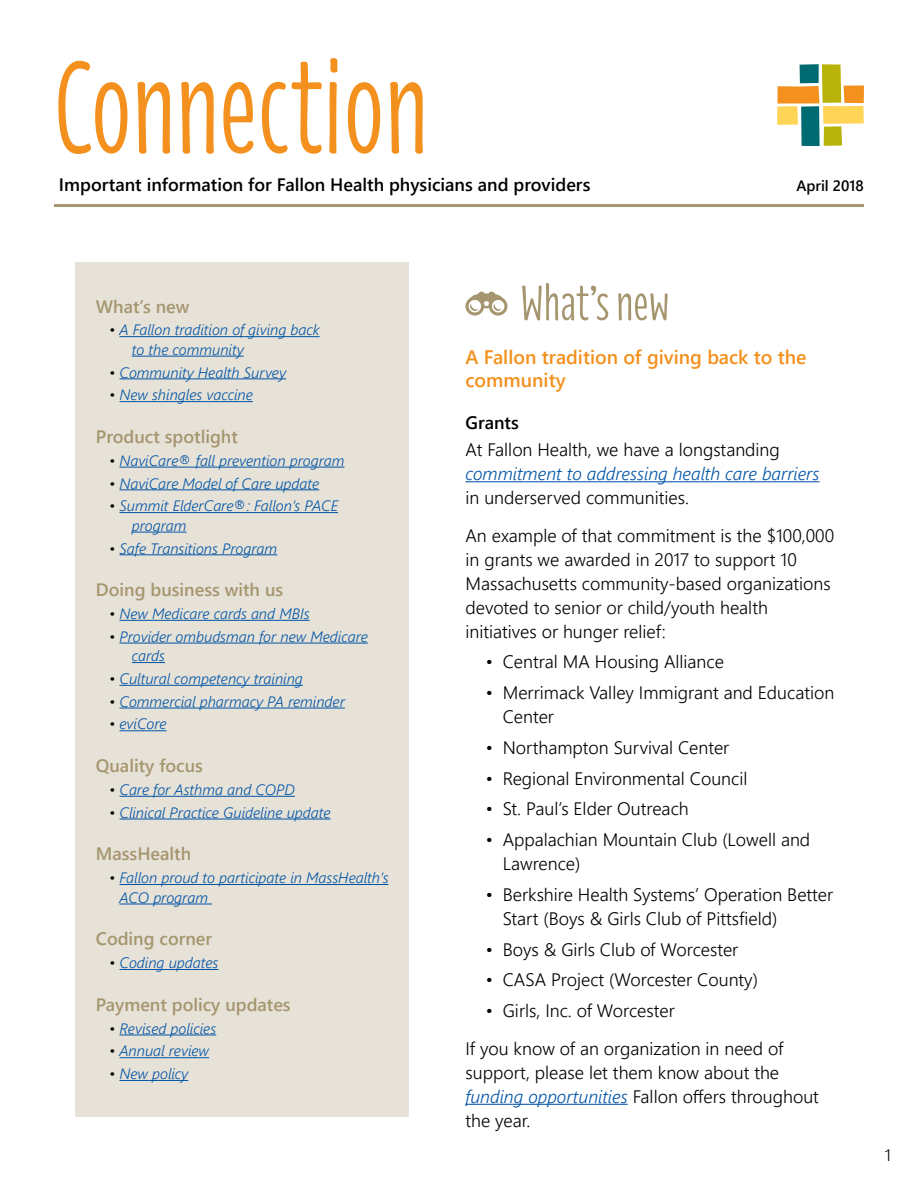
<style>
.page{position:relative;width:918px;height:1188px;background:#fff}
.page>*{position:absolute;margin:0;border:0;box-sizing:border-box;transform-origin:0 0}
.t1{font:135px "Florence";color:#f4901d}
.t2{font:51px "Florence";color:#a5966f;scale:1.05 1}
.t3{font:19.5px/23.4px "Webly Sleek UI Semibold";color:#f4901d}
.t4{font:18px/24px "Webly Sleek UI Semilight";color:#000}
.t5{font:18px "Webly Sleek UI Semibold";color:#a5966f}
.t6{font:18px "Webly Sleek UI Semibold";color:#000}
.t7{font:italic 18px "Webly Sleek UI Semilight";color:#0054a6}
.t8{font:16.5px "Webly Sleek UI Semilight";color:#000}
.t9{font:italic 15px/19.5px "Webly Sleek UI Semilight";color:#0054a6}
.t10{font:15px "Webly Sleek UI Semibold";color:#000}
.s1{font-style:normal;color:#000}
.s2{font-style:italic;color:#0054a6}
</style>
<div class="page">
<hr style="left:54px;top:204px;width:810px;height:3px;background:#a5966f">
<svg style="left:777px;top:64px;width:87px;height:82px"></svg>
<div style="left:76px;top:262px;width:333px;height:855px;background:#e7e2d8"></div>
<hr style="left:119px;top:336px;width:201px;height:1px;background:#0054a6">
<hr style="left:132px;top:356px;width:112px;height:1px;background:#0054a6">
<hr style="left:119px;top:378px;width:167px;height:1px;background:#0054a6">
<hr style="left:119px;top:401px;width:134px;height:1px;background:#0054a6">
<hr style="left:119px;top:467px;width:226px;height:1px;background:#0054a6">
<hr style="left:119px;top:489px;width:200px;height:1px;background:#0054a6">
<hr style="left:119px;top:512px;width:219px;height:1px;background:#0054a6">
<hr style="left:132px;top:532px;width:55px;height:1px;background:#0054a6">
<hr style="left:119px;top:554px;width:158px;height:1px;background:#0054a6">
<hr style="left:119px;top:620px;width:191px;height:1px;background:#0054a6">
<hr style="left:119px;top:643px;width:249px;height:1px;background:#0054a6">
<hr style="left:132px;top:662px;width:33px;height:1px;background:#0054a6">
<hr style="left:119px;top:685px;width:184px;height:1px;background:#0054a6">
<hr style="left:119px;top:708px;width:226px;height:1px;background:#0054a6">
<hr style="left:119px;top:730px;width:48px;height:1px;background:#0054a6">
<hr style="left:119px;top:796px;width:176px;height:1px;background:#0054a6">
<hr style="left:119px;top:819px;width:212px;height:1px;background:#0054a6">
<hr style="left:119px;top:884px;width:270px;height:1px;background:#0054a6">
<hr style="left:119px;top:904px;width:93px;height:1px;background:#0054a6">
<hr style="left:119px;top:969px;width:99px;height:1px;background:#0054a6">
<hr style="left:119px;top:1035px;width:97px;height:1px;background:#0054a6">
<hr style="left:119px;top:1057px;width:90px;height:1px;background:#0054a6">
<hr style="left:119px;top:1080px;width:69px;height:1px;background:#0054a6">
<hr style="left:465px;top:481px;width:355px;height:1px;background:#0054a6">
<hr style="left:465px;top:1104px;width:163px;height:1px;background:#0054a6">
<svg style="left:465px;top:292px;width:43px;height:24px"></svg>
<h1 class="t1" style="left:54px;top:-1px;width:376px">Connection</h1>
<p class="t6" style="left:59px;top:171px;width:533px">Important information for Fallon Health physicians and providers</p>
<p class="t10" style="left:796px;top:174px;width:69px">April 2018</p>
<p class="t5" style="left:96px;top:293px;width:95px">What’s new</p>
<p class="t9" style="left:132px;top:320px;width:189px;text-indent:-22px"><span class="s1">•</span> A Fallon tradition of giving back to the community</p>
<p class="t9" style="left:109px;top:362px;width:178px"><span class="s1">•</span> Community Health Survey</p>
<p class="t9" style="left:109px;top:385px;width:145px"><span class="s1">•</span> New shingles vaccine</p>
<p class="t5" style="left:96px;top:423px;width:144px">Product spotlight</p>
<p class="t9" style="left:109px;top:450px;width:237px"><span class="s1">•</span> NaviCare® fall prevention program</p>
<p class="t9" style="left:109px;top:473px;width:211px"><span class="s1">•</span> NaviCare Model of Care update</p>
<p class="t9" style="left:132px;top:496px;width:208px;text-indent:-22px"><span class="s1">•</span> Summit ElderCare®: Fallon’s PACE program</p>
<p class="t9" style="left:109px;top:538px;width:169px"><span class="s1">•</span> Safe Transitions Program</p>
<p class="t5" style="left:96px;top:576px;width:189px">Doing business with us</p>
<p class="t9" style="left:109px;top:603px;width:202px"><span class="s1">•</span> New Medicare cards and MBIs</p>
<p class="t9" style="left:132px;top:626px;width:238px;text-indent:-22px"><span class="s1">•</span> Provider ombudsman for new Medicare cards</p>
<p class="t9" style="left:109px;top:668px;width:195px"><span class="s1">•</span> Cultural competency training</p>
<p class="t9" style="left:109px;top:691px;width:237px"><span class="s1">•</span> Commercial pharmacy PA reminder</p>
<p class="t9" style="left:109px;top:714px;width:59px"><span class="s1">•</span> eviCore</p>
<p class="t5" style="left:96px;top:752px;width:109px">Quality focus</p>
<p class="t9" style="left:109px;top:779px;width:187px"><span class="s1">•</span> Care for Asthma and COPD</p>
<p class="t9" style="left:109px;top:802px;width:223px"><span class="s1">•</span> Clinical Practice Guideline update</p>
<p class="t5" style="left:96px;top:840px;width:97px">MassHealth</p>
<p class="t9" style="left:119px;top:867px;width:271px;text-indent:-10px"><span class="s1">•</span> Fallon proud to participate in MassHealth’s<br>ACO program</p>
<p class="t5" style="left:96px;top:925px;width:118px">Coding corner</p>
<p class="t9" style="left:109px;top:952px;width:111px"><span class="s1">•</span> Coding updates</p>
<p class="t5" style="left:96px;top:991px;width:196px">Payment policy updates</p>
<p class="t9" style="left:109px;top:1018px;width:108px"><span class="s1">•</span> Revised policies</p>
<p class="t9" style="left:109px;top:1041px;width:101px"><span class="s1">•</span> Annual review</p>
<p class="t9" style="left:109px;top:1063px;width:80px"><span class="s1">•</span> New policy</p>
<h2 class="t2" style="left:520px;top:262px;width:143px">What’s new</h2>
<p class="t3" style="left:465px;top:344px;width:343px">A Fallon tradition of giving back to the community</p>
<p class="t6" style="left:465px;top:409px;width:55px">Grants</p>
<p class="t4" style="left:465px;top:437px;width:316px">At Fallon Health, we have a longstanding</p>
<p class="t7" style="left:465px;top:461px;width:356px">commitment to addressing health care barriers</p>
<p class="t4" style="left:465px;top:478px;width:370px;line-height:37.5px">in underserved communities.<br>An example of that commitment is the $100,000</p>
<p class="t4" style="left:465px;top:547px;width:367px">in grants we awarded in 2017 to support 10<br>Massachusetts community-based organizations devoted to senior or child/youth health initiatives or hunger relief:</p>
<p class="t4" style="left:486px;top:649px;width:240px">• Central MA Housing Alliance</p>
<p class="t4" style="left:503px;top:680px;width:333px;text-indent:-17px">• Merrimack Valley Immigrant and Education<br>Center</p>
<p class="t4" style="left:486px;top:735px;width:245px">• Northampton Survival Center</p>
<p class="t4" style="left:486px;top:766px;width:263px">• Regional Environmental Council</p>
<p class="t4" style="left:486px;top:796px;width:205px">• St. Paul’s Elder Outreach</p>
<p class="t4" style="left:503px;top:827px;width:309px;text-indent:-17px">• Appalachian Mountain Club (Lowell and<br>Lawrence)</p>
<p class="t4" style="left:503px;top:882px;width:332px;text-indent:-17px">• Berkshire Health Systems’ Operation Better<br>Start (Boys &amp; Girls Club of Pittsfield)</p>
<p class="t4" style="left:486px;top:936px;width:254px">• Boys &amp; Girls Club of Worcester</p>
<p class="t4" style="left:486px;top:967px;width:274px">• CASA Project (Worcester County)</p>
<p class="t4" style="left:465px;top:991px;width:319px;line-height:37.5px;text-indent:20px">• Girls, Inc. of Worcester<br>If you know of an organization in need of</p>
<p class="t4" style="left:465px;top:1059px;width:355px">support, please let them know about the <span class="s2">funding opportunities</span> Fallon offers throughout the year.</p>
<p class="t8" style="left:885px;top:1143px;width:8px">1</p>
</div>
